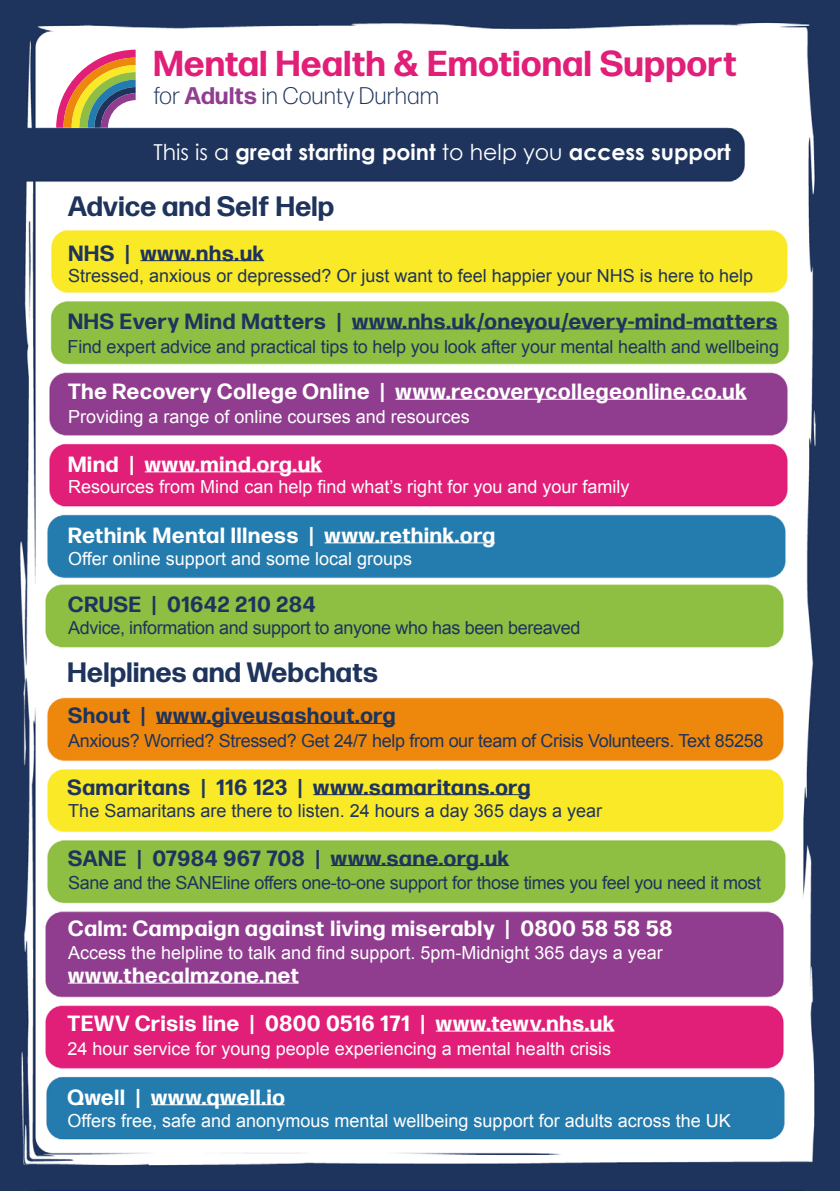
<style>
.page{position:relative;width:840px;height:1191px;background:#fff}
.page>*{position:absolute;margin:0;border:0;box-sizing:border-box;transform-origin:0 0}
.Header_H1_Pink{font:700 36px "Forma DJR Deck";letter-spacing:.02em;color:#e11e78}
.Header_Large_H2_Navy{font:700 28px "Forma DJR Deck";letter-spacing:.02em;color:#1e345d}
.Sub_Header_H2_Navy{font:300 24px "Forma DJR Deck";letter-spacing:.025em;color:#1e345d}
.Body_bold_white_p{font:700 22px "Forma DJR Deck";letter-spacing:.04em;color:#fff}
.Body_bold_navy_p{font:700 22px "Forma DJR Deck";letter-spacing:.04em;color:#1e345d}
.Sub_Header_H3_White{font:700 22px "Century Gothic";color:#fff}
.Body_regular_navy_p{font:18px "Arial";letter-spacing:-.015em;color:#1e345d}
.Body_regular_white_p{font:18px "Arial";color:#fff}
.s1{font-weight:700;color:#903e90}
.s2{font-weight:400}
</style>
<div class="page">
<img style="left:0;top:0;width:839px;height:1190px">
<svg style="left:56px;top:50px;width:79px;height:78px"></svg>
<hr style="left:140px;top:260px;width:124px;height:1px;background:#1e345d">
<hr style="left:352px;top:328px;width:425px;height:1px;background:#1e345d">
<hr style="left:395px;top:399px;width:351px;height:1px;background:#fff">
<hr style="left:145px;top:471px;width:177px;height:1px;background:#fff">
<hr style="left:324px;top:542px;width:170px;height:1px;background:#fff">
<hr style="left:156px;top:723px;width:239px;height:1px;background:#1e345d">
<hr style="left:313px;top:794px;width:217px;height:1px;background:#1e345d">
<hr style="left:331px;top:865px;width:178px;height:1px;background:#1e345d">
<hr style="left:68px;top:982px;width:230px;height:1px;background:#fff">
<hr style="left:435px;top:1030px;width:179px;height:1px;background:#fff">
<hr style="left:151px;top:1104px;width:133px;height:1px;background:#fff">
<h1 class="Header_H1_Pink" style="left:153px;top:40px;width:584px">Mental Health &amp; Emotional Support</h1>
<h2 class="Sub_Header_H2_Navy" style="left:153px;top:81px;width:286px">for <span class="s1">Adults</span> in County Durham</h2>
<h3 class="Sub_Header_H3_White" style="left:153px;top:139px;width:578px"><span class="s2">This is a</span> great starting point <span class="s2">to help you</span> access support</h3>
<h2 class="Header_Large_H2_Navy" style="left:68px;top:188px;width:267px">Advice and Self Help</h2>
<p class="Body_bold_navy_p" style="left:68px;top:239px;width:197px">NHS | www.nhs.uk</p>
<p class="Body_regular_navy_p" style="left:68px;top:264px;width:686px">Stressed, anxious or depressed? Or just want to feel happier your NHS is here to help</p>
<p class="Body_bold_navy_p" style="left:68px;top:307px;width:710px">NHS Every Mind Matters | www.nhs.uk/oneyou/every-mind-matters</p>
<p class="Body_regular_navy_p" style="left:67px;top:335px;width:712px">Find expert advice and practical tips to help you look after your mental health and wellbeing</p>
<p class="Body_bold_white_p" style="left:68px;top:377px;width:679px">The Recovery College Online | www.recoverycollegeonline.co.uk</p>
<p class="Body_regular_white_p" style="left:68px;top:405px;width:403px">Providing a range of online courses and resources</p>
<p class="Body_bold_white_p" style="left:68px;top:450px;width:255px">Mind | www.mind.org.uk</p>
<p class="Body_regular_white_p" style="left:68px;top:475px;width:562px">Resources from Mind can help find what’s right for you and your family</p>
<p class="Body_bold_white_p" style="left:68px;top:521px;width:428px">Rethink Mental Illness | www.rethink.org</p>
<p class="Body_regular_white_p" style="left:68px;top:547px;width:345px">Offer online support and some local groups</p>
<p class="Body_bold_navy_p" style="left:68px;top:590px;width:249px">CRUSE | 01642 210 284</p>
<p class="Body_regular_navy_p" style="left:68px;top:616px;width:513px">Advice, information and support to anyone who has been bereaved</p>
<h2 class="Header_Large_H2_Navy" style="left:67px;top:654px;width:312px">Helplines and Webchats</h2>
<p class="Body_bold_navy_p" style="left:68px;top:701px;width:328px">Shout | www.giveusashout.org</p>
<p class="Body_regular_navy_p" style="left:68px;top:728px;width:696px">Anxious? Worried? Stressed? Get 24/7 help from our team of Crisis Volunteers. Text 85258</p>
<p class="Body_bold_navy_p" style="left:67px;top:773px;width:464px">Samaritans | 116 123 | www.samaritans.org</p>
<p class="Body_regular_navy_p" style="left:68px;top:799px;width:535px">The Samaritans are there to listen. 24 hours a day 365 days a year</p>
<p class="Body_bold_navy_p" style="left:68px;top:843px;width:442px">SANE | 07984 967 708 | www.sane.org.uk</p>
<p class="Body_regular_navy_p" style="left:68px;top:871px;width:694px">Sane and the SANEline offers one-to-one support for those times you feel you need it most</p>
<p class="Body_bold_white_p" style="left:68px;top:914px;width:605px">Calm: Campaign against living miserably | 0800 58 58 58</p>
<p class="Body_regular_white_p" style="left:68px;top:941px;width:595px">Access the helpline to talk and find support. 5pm-Midnight 365 days a year</p>
<p class="Body_bold_white_p" style="left:68px;top:961px;width:232px">www.thecalmzone.net</p>
<p class="Body_bold_white_p" style="left:67px;top:1009px;width:548px">TEWV Crisis line | 0800 0516 171 | www.tewv.nhs.uk</p>
<p class="Body_regular_white_p" style="left:67px;top:1036px;width:544px">24 hour service for young people experiencing a mental health crisis</p>
<p class="Body_bold_white_p" style="left:67px;top:1083px;width:219px">Qwell | www.qwell.io</p>
<p class="Body_regular_white_p" style="left:67px;top:1109px;width:664px">Offers free, safe and anonymous mental wellbeing support for adults across the UK</p>
</div>
